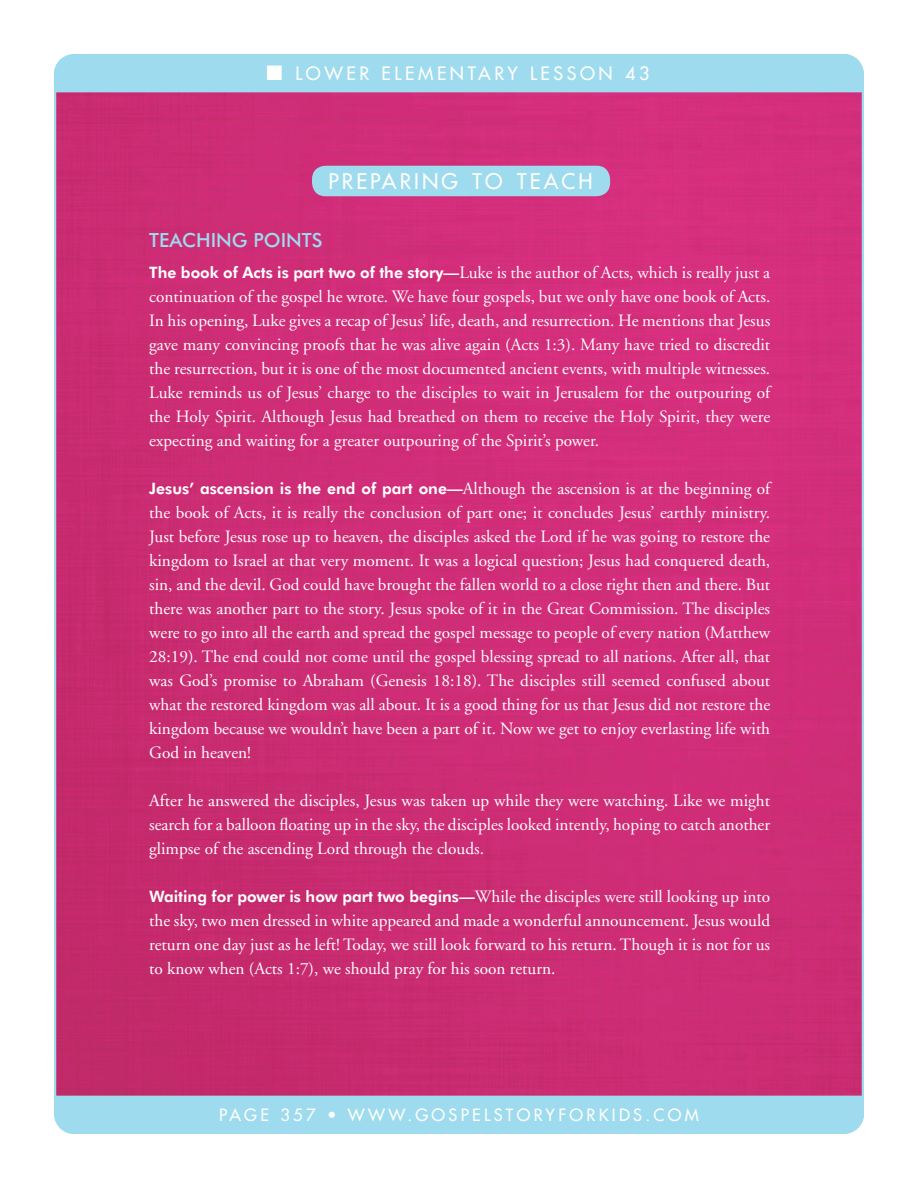
<style>
.page{position:relative;width:918px;height:1188px;background:#fff}
.page>*{position:absolute;margin:0;border:0;box-sizing:border-box;transform-origin:0 0}
.Head{font:21px "Futura";letter-spacing:.145em;color:#fff}
.LS_Teaching_Points{font:500 19.5px "Futura BT";color:#9edbee}
.t1{font:18px "Futura";letter-spacing:.2em;color:#fff}
.TXT{font:17.25px/24px "Adobe Garamond";color:#fff;text-align:justify}
.t2{font:16.5px "Futura";letter-spacing:.2em;color:#fff}
.s1{font-family:"Futura BT";font-weight:800;font-size:15.75px}
</style>
<div class="page">
<img style="left:57px;top:92px;width:804px;height:1004px">
<div style="left:54px;top:54px;width:810px;height:38px;background:#9edbee"></div>
<div style="left:54px;top:1096px;width:810px;height:38px;background:#9edbee"></div>
<div style="left:312px;top:166px;width:298px;height:30px;background:#9edbee;border-radius:14px"></div>
<p class="t1" style="left:266px;top:62px;width:385px">■ LOWER ELEMENTARY LESSON 43</p>
<p class="Head" style="left:329px;top:168px;width:266px">PREPARING TO TEACH</p>
<p class="LS_Teaching_Points" style="left:149px;top:228px;width:175px">TEACHING POINTS</p>
<p class="TXT" style="left:149px;top:261px;width:623px"><span class="s1">The book of Acts is part two of the story—</span>Luke is the author of Acts, which is really just a continuation of the gospel he wrote. We have four gospels, but we only have one book of Acts.<br>In his opening, Luke gives a recap of Jesus’ life, death, and resurrection. He mentions that Jesus gave many convincing proofs that he was alive again (Acts 1:3). Many have tried to discredit the resurrection, but it is one of the most documented ancient events, with multiple witnesses.<br>Luke reminds us of Jesus’ charge to the disciples to wait in Jerusalem for the outpouring of the Holy Spirit. Although Jesus had breathed on them to receive the Holy Spirit, they were expecting and waiting for a greater outpouring of the Spirit’s power.</p>
<p class="TXT" style="left:149px;top:477px;width:623px"><span class="s1">Jesus’ ascension is the end of part one—</span>Although the ascension is at the beginning of the book of Acts, it is really the conclusion of part one; it concludes Jesus’ earthly ministry.<br>Just before Jesus rose up to heaven, the disciples asked the Lord if he was going to restore the kingdom to Israel at that very moment. It was a logical question; Jesus had conquered death, sin, and the devil. God could have brought the fallen world to a close right then and there. But there was another part to the story. Jesus spoke of it in the Great Commission. The disciples were to go into all the earth and spread the gospel message to people of every nation (Matthew 28:19). The end could not come until the gospel blessing spread to all nations. After all, that was God’s promise to Abraham (Genesis 18:18). The disciples still seemed confused about what the restored kingdom was all about. It is a good thing for us that Jesus did not restore the kingdom because we wouldn’t have been a part of it. Now we get to enjoy everlasting life with God in heaven!</p>
<p class="TXT" style="left:149px;top:789px;width:622px">After he answered the disciples, Jesus was taken up while they were watching. Like we might search for a balloon floating up in the sky, the disciples looked intently, hoping to catch another glimpse of the ascending Lord through the clouds.</p>
<p class="TXT" style="left:149px;top:885px;width:623px"><span class="s1">Waiting for power is how part two begins—</span>While the disciples were still looking up into the sky, two men dressed in white appeared and made a wonderful announcement. Jesus would return one day just as he left! Today, we still look forward to his return. Though it is not for us to know when (Acts 1:7), we should pray for his soon return.</p>
<p class="t2" style="left:219px;top:1104px;width:481px">PAGE 357 • WWW.GOSPELSTORYFORKIDS.COM</p>
</div>
